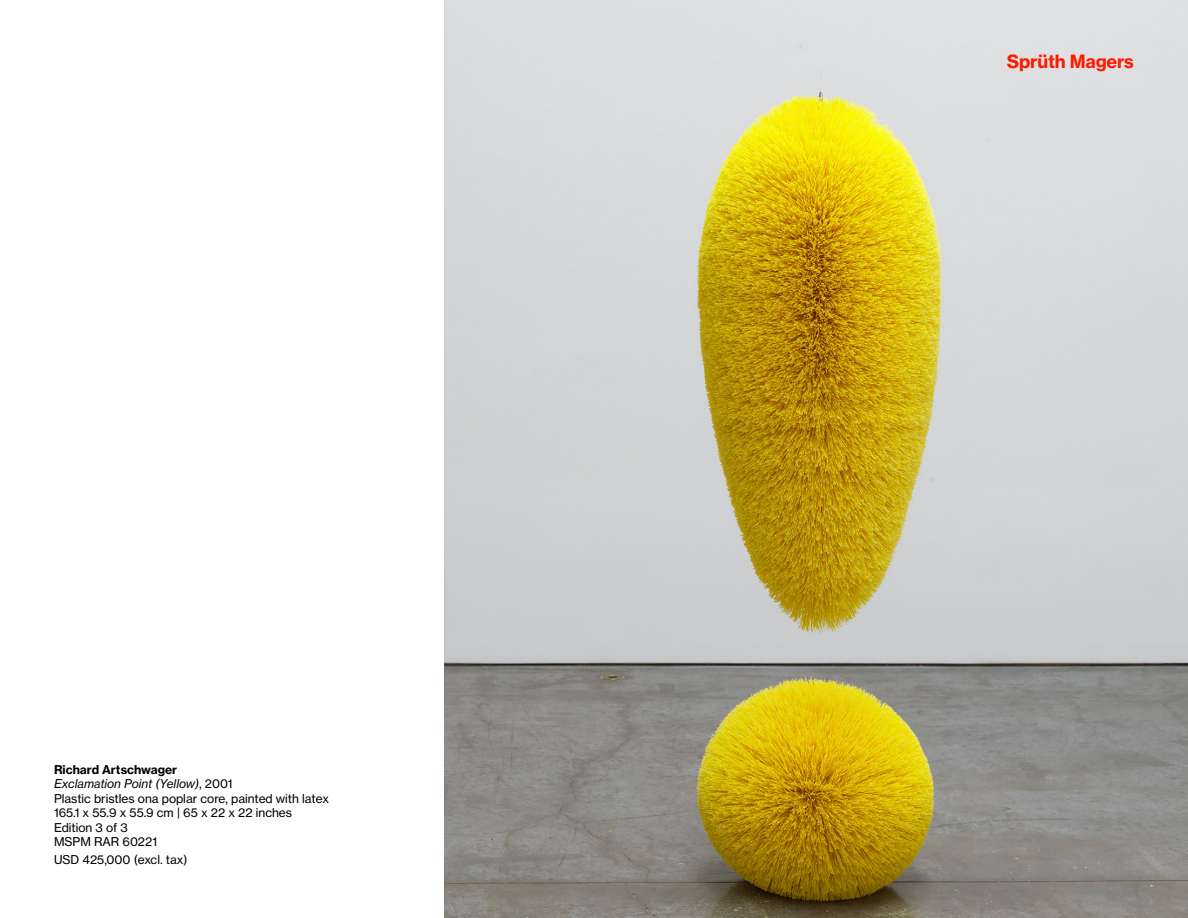
<style>
.page{position:relative;width:1188px;height:918px;background:#fff}
.page>*{position:absolute;margin:0;border:0;box-sizing:border-box;transform-origin:0 0}
.t1{font:18px "N Haas Grotesk TX Pro 75 Bd";letter-spacing:-.01em;color:#ff1900}
.t2{font:12px/14.4px "N Haas Grotesk TX Pro 55 Rg";color:#000}
.t3{font:12px "N Haas Grotesk TX Pro 56 It";color:#000}
.t4{font:12px "N Haas Grotesk TX Pro 75 Bd";color:#000}
.s1{font-family:"N Haas Grotesk TX Pro 55 Rg"}
</style>
<div class="page">
<img style="left:445px;top:0;width:743px;height:918px">
<p class="t4" style="left:54px;top:762px;width:125px">Richard Artschwager</p>
<p class="t3" style="left:54px;top:777px;width:180px">Exclamation Point (Yellow)<span class="s1">, 2001</span></p>
<p class="t2" style="left:54px;top:791px;width:277px">Plastic bristles ona poplar core, painted with latex<br>165.1 x 55.9 x 55.9 cm | 65 x 22 x 22 inches<br>Edition 3 of 3<br>MSPM RAR 60221</p>
<p class="t2" style="left:54px;top:852px;width:135px">USD 425,000 (excl. tax)</p>
<h1 class="t1" style="left:1007px;top:50px;width:129px">Sprüth Magers</h1>
</div>
